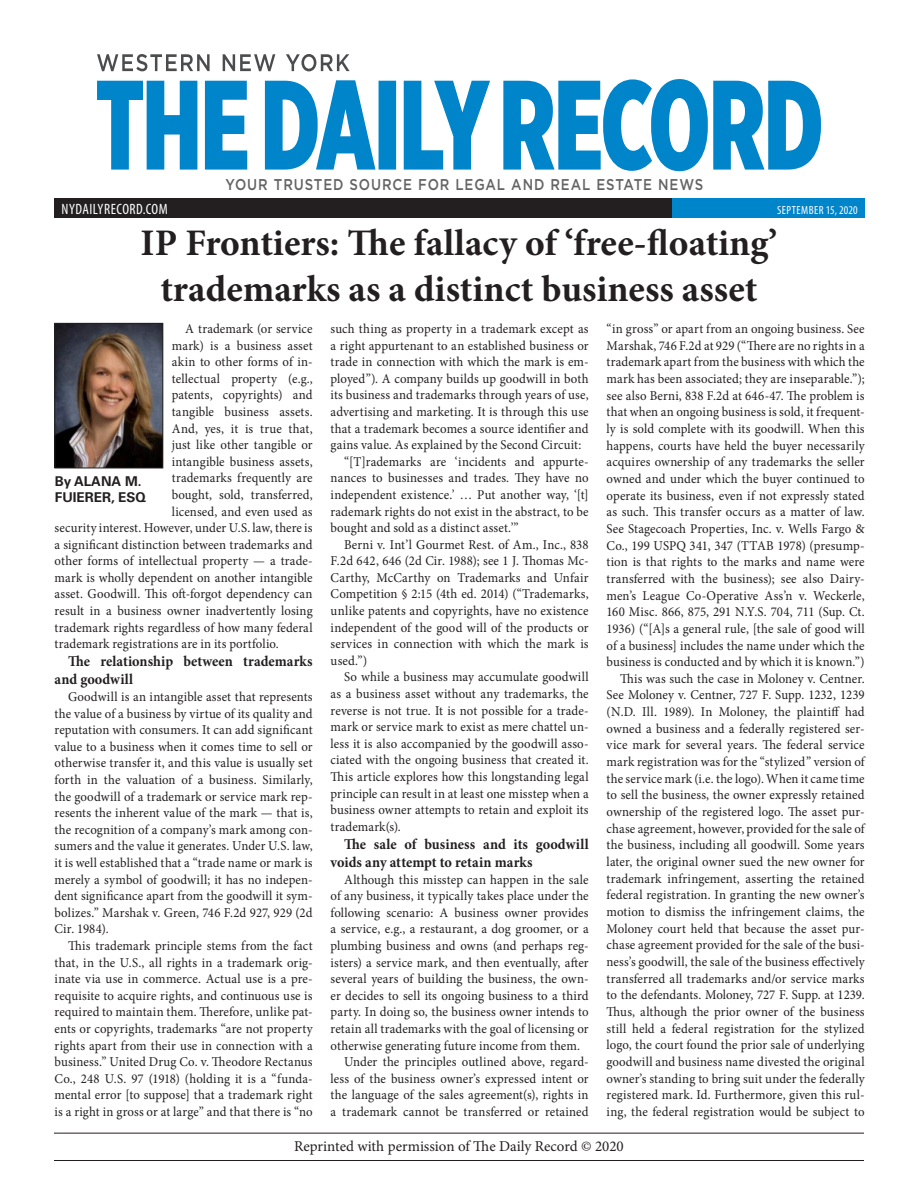
<style>
.page{position:relative;width:918px;height:1188px;background:#fff}
.page>*{position:absolute;margin:0;border:0;box-sizing:border-box;transform-origin:0 0}
.Headline{font:700 37.5px/46.5px "Minion Pro";color:#231f20;text-align:center}
.t1{font:500 15.6px "Gotham";letter-spacing:.065em;color:#636366;scale:.85 1}
.Body_copy{font:700 15px/18.1px "Minion Pro";letter-spacing:.005em;color:#231f20;scale:.95 1}
.t2{font:15px "Minion Pro";color:#231f20}
.t3{font:condensed 15px "Myriad Pro";letter-spacing:.03em;color:#fff}
.Body_copy-2{font:13.5px/16.6px "Minion Pro";letter-spacing:.01em;color:#231f20;text-align:justify;scale:.95 1}
.Byline_name{font:700 13.5px/15.8px "Univers LT Std";color:#231f20}
.t4{font:condensed 11.85px "Myriad Pro";letter-spacing:.035em;color:#fff}
</style>
<div class="page">
<hr style="left:54px;top:1133px;width:810px;height:1px;background:#231f20">
<hr style="left:54px;top:1160px;width:810px;height:1px;background:#231f20">
<div style="left:55px;top:198px;width:810px;height:20px;background:#231f20"></div>
<div style="left:672px;top:198px;width:193px;height:20px;background:#0084ca"></div>
<svg style="left:97px;top:79px;width:724px;height:92px;fill:#0084ca"></svg>
<svg style="left:97px;top:54px;width:253px;height:17px"></svg>
<img style="left:57px;top:325px;width:104px;height:141px">
<div style="left:55px;top:323px;width:108px;height:145px;border:1px solid #231f20"></div>
<p class="t1" style="left:226px;top:175px;width:564px">YOUR TRUSTED SOURCE FOR LEGAL AND REAL ESTATE NEWS</p>
<p class="t3" style="left:62px;top:200px;width:108px">NYDAILYRECORD.COM</p>
<p class="t4" style="left:777px;top:203px;width:82px">SEPTEMBER 15, 2020</p>
<p class="Headline" style="left:141px;top:219px;width:638px">IP Frontiers: The fallacy of ‘free-floating’ trademarks as a distinct business asset</p>
<p class="Body_copy-2" style="left:185px;top:320px;width:135px">A trademark (or service</p>
<p class="Body_copy-2" style="left:172px;top:337px;width:150px">mark) is a business asset</p>
<p class="Body_copy-2" style="left:172px;top:354px;width:150px">akin to other forms of in-</p>
<p class="Body_copy-2" style="left:172px;top:370px;width:150px">tellectual property (e.g.,</p>
<p class="Body_copy-2" style="left:172px;top:387px;width:150px">patents, copyrights) and</p>
<p class="Body_copy-2" style="left:172px;top:403px;width:150px">tangible business assets.</p>
<p class="Body_copy-2" style="left:172px;top:420px;width:150px">And, yes, it is true that,</p>
<p class="Body_copy-2" style="left:172px;top:437px;width:150px">just like other tangible or</p>
<p class="Body_copy-2" style="left:172px;top:453px;width:150px">intangible business assets,</p>
<p class="Body_copy-2" style="left:172px;top:470px;width:150px">trademarks frequently are</p>
<p class="Body_copy-2" style="left:172px;top:486px;width:150px">bought, sold, transferred,</p>
<p class="Body_copy-2" style="left:172px;top:503px;width:150px">licensed, and even used as</p>
<p class="Body_copy-2" style="left:55px;top:520px;width:273px">security interest. However, under U.S. law, there is</p>
<p class="Body_copy-2" style="left:55px;top:536px;width:273px">a significant distinction between trademarks and</p>
<p class="Body_copy-2" style="left:55px;top:553px;width:273px">other forms of intellectual property — a trade-</p>
<p class="Body_copy-2" style="left:55px;top:569px;width:273px">mark is wholly dependent on another intangible</p>
<p class="Body_copy-2" style="left:55px;top:586px;width:273px">asset. Goodwill. This oft-forgot dependency can</p>
<p class="Body_copy-2" style="left:55px;top:603px;width:273px">result in a business owner inadvertently losing</p>
<p class="Body_copy-2" style="left:55px;top:619px;width:273px">trademark rights regardless of how many federal</p>
<p class="Body_copy-2" style="left:55px;top:636px;width:238px">trademark registrations are in its portfolio.</p>
<p class="Body_copy" style="left:55px;top:652px;width:273px;text-indent:14px">The relationship between trademarks and goodwill</p>
<p class="Body_copy-2" style="left:55px;top:688px;width:273px;text-indent:14px">Goodwill is an intangible asset that represents the value of a business by virtue of its quality and reputation with consumers. It can add significant value to a business when it comes time to sell or otherwise transfer it, and this value is usually set forth in the valuation of a business. Similarly, the goodwill of a trademark or service mark rep&shy;resents the inherent value of the mark — that is, the recognition of a company’s mark among con&shy;sumers and the value it generates. Under U.S. law, it is well established that a “trade name or mark is merely a symbol of goodwill; it has no indepen&shy;dent significance apart from the goodwill it sym&shy;bolizes.” Marshak v. Green, 746 F.2d 927, 929 (2d Cir. 1984).</p>
<p class="Body_copy-2" style="left:55px;top:937px;width:273px;text-indent:14px">This trademark principle stems from the fact that, in the U.S., all rights in a trademark orig&shy;inate via use in commerce. Actual use is a pre&shy;requisite to acquire rights, and continuous use is required to maintain them. Therefore, unlike pat&shy;ents or copyrights, trademarks “are not property rights apart from their use in connection with a business.” United Drug Co. v. Theodore Rectanus Co., 248 U.S. 97 (1918) (holding it is a “funda&shy;mental error [to suppose] that a trademark right is a right in gross or at large” and that there is “no</p>
<p class="Byline_name" style="left:55px;top:473px;width:93px">By ALANA M.<br>FUIERER, ESQ</p>
<p class="Body_copy-2" style="left:331px;top:320px;width:273px">such thing as property in a trademark except as a right appurtenant to an established business or trade in connection with which the mark is em&shy;ployed”). A company builds up goodwill in both its business and trademarks through years of use, advertising and marketing. It is through this use that a trademark becomes a source identifier and gains value. As explained by the Second Circuit:</p>
<p class="Body_copy-2" style="left:331px;top:453px;width:273px;text-indent:14px">“[T]rademarks are ‘incidents and appurte&shy;nances to businesses and trades. They have no independent existence.’ … Put another way, ‘[t] rademark rights do not exist in the abstract, to be bought and sold as a distinct asset.’”</p>
<p class="Body_copy-2" style="left:331px;top:536px;width:273px;text-indent:14px">Berni v. Int’l Gourmet Rest. of Am., Inc., 838<br>F.2d 642, 646 (2d Cir. 1988); see 1 J. Thomas Mc-Carthy, McCarthy on Trademarks and Unfair Competition § 2:15 (4th ed. 2014) (“Trademarks, unlike patents and copyrights, have no existence independent of the good will of the products or services in connection with which the mark is used.”)</p>
<p class="Body_copy-2" style="left:331px;top:669px;width:273px;text-indent:14px">So while a business may accumulate goodwill as a business asset without any trademarks, the reverse is not true. It is not possible for a trade&shy;mark or service mark to exist as mere chattel un&shy;less it is also accompanied by the goodwill asso&shy;ciated with the ongoing business that created it.<br>This article explores how this longstanding legal principle can result in at least one misstep when a business owner attempts to retain and exploit its trademark(s).</p>
<p class="Body_copy" style="left:331px;top:835px;width:273px;text-indent:14px">The sale of business and its goodwill voids any attempt to retain marks</p>
<p class="Body_copy-2" style="left:331px;top:871px;width:273px;text-indent:14px">Although this misstep can happen in the sale of any business, it typically takes place under the following scenario: A business owner provides a service, e.g., a restaurant, a dog groomer, or a plumbing business and owns (and perhaps reg&shy;isters) a service mark, and then eventually, after several years of building the business, the own&shy;er decides to sell its ongoing business to a third party. In doing so, the business owner intends to retain all trademarks with the goal of licensing or otherwise generating future income from them.</p>
<p class="Body_copy-2" style="left:331px;top:1054px;width:273px;text-indent:14px">Under the principles outlined above, regard&shy;less of the business owner’s expressed intent or the language of the sales agreement(s), rights in a trademark cannot be transferred or retained</p>
<p class="Body_copy-2" style="left:607px;top:320px;width:273px">“in gross” or apart from an ongoing business. See Marshak, 746 F.2d at 929 (“There are no rights in a trademark apart from the business with which the mark has been associated; they are inseparable.”); see also Berni, 838 F.2d at 646-47. The problem is that when an ongoing business is sold, it frequent&shy;ly is sold complete with its goodwill. When this happens, courts have held the buyer necessarily acquires ownership of any trademarks the seller owned and under which the buyer continued to operate its business, even if not expressly stated as such. This transfer occurs as a matter of law.<br>See Stagecoach Properties, Inc. v. Wells Fargo &amp; Co., 199 USPQ 341, 347 (TTAB 1978) (presump&shy;tion is that rights to the marks and name were transferred with the business); see also Dairy&shy;men’s League Co-Operative Ass’n v. Weckerle, 160 Misc. 866, 875, 291 N.Y.S. 704, 711 (Sup. Ct.<br>1936) (“[A]s a general rule, [the sale of good will of a business] includes the name under which the business is conducted and by which it is known.”)</p>
<p class="Body_copy-2" style="left:607px;top:670px;width:273px;text-indent:14px">This was such the case in Moloney v. Centner.<br>See Moloney v. Centner, 727 F. Supp. 1232, 1239 (N.D. Ill. 1989). In Moloney, the plaintiff had owned a business and a federally registered ser&shy;vice mark for several years. The federal service mark registration was for the “stylized” version of the service mark (i.e. the logo). When it came time to sell the business, the owner expressly retained ownership of the registered logo. The asset pur&shy;chase agreement, however, provided for the sale of the business, including all goodwill. Some years later, the original owner sued the new owner for trademark infringement, asserting the retained federal registration. In granting the new owner’s motion to dismiss the infringement claims, the Moloney court held that because the asset pur&shy;chase agreement provided for the sale of the busi&shy;ness’s goodwill, the sale of the business effectively transferred all trademarks and/or service marks to the defendants. Moloney, 727 F. Supp. at 1239.<br>Thus, although the prior owner of the business still held a federal registration for the stylized logo, the court found the prior sale of underlying goodwill and business name divested the original owner’s standing to bring suit under the federally registered mark. Id. Furthermore, given this rul&shy;ing, the federal registration would be subject to</p>
<p class="t2" style="left:294px;top:1136px;width:331px">Reprinted with permission of The Daily Record © 2020</p>
</div>
